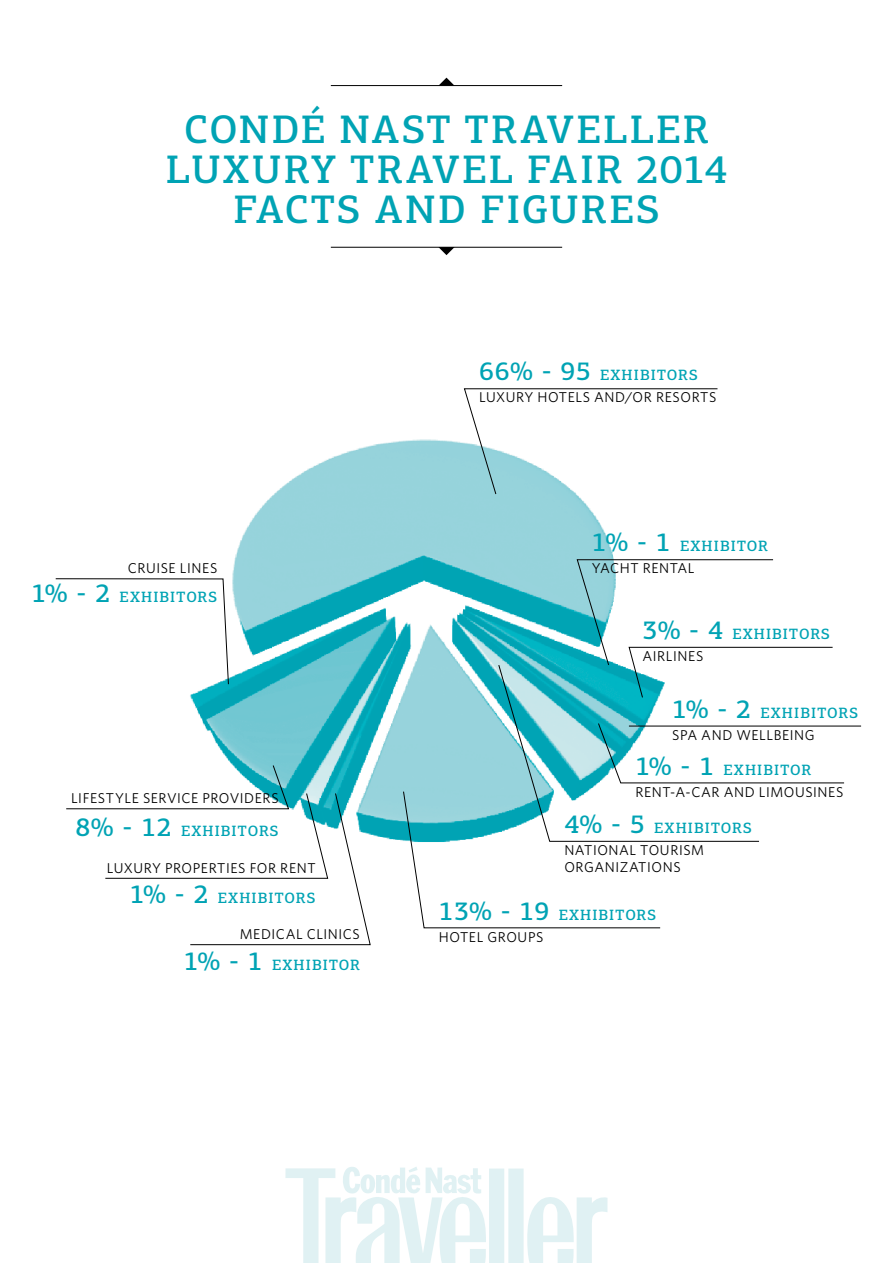
<style>
.page{position:relative;width:893px;height:1263px;background:#fff}
.page>*{position:absolute;margin:0;border:0;box-sizing:border-box;transform-origin:0 0}
.t1{font:500 40.05px "PF Centro Slab Pro";letter-spacing:.015em;color:#00a3b4}
.t2{font:500 15px "PF Centro Slab Pro";letter-spacing:.065em;color:#00a3b4}
.t3{font:14.25px/17.1px "Whitney";letter-spacing:.05em;color:#000}
.s1{font-size:26.25px}
</style>
<div class="page">
<svg style="left:285px;top:1167px;width:322px;height:96px"></svg>
<hr style="left:331px;top:247px;width:231px;height:1px;background:#000">
<hr style="left:331px;top:85px;width:231px;height:1px;background:#000">
<svg style="left:438px;top:247px;width:17px;height:8px"></svg>
<svg style="left:438px;top:78px;width:17px;height:8px"></svg>
<img style="left:190px;top:439px;width:424px;height:402px">
<svg style="left:464px;top:388px;width:254px;height:106px"></svg>
<svg style="left:403px;top:791px;width:257px;height:137px"></svg>
<svg style="left:498px;top:665px;width:261px;height:177px"></svg>
<svg style="left:598px;top:723px;width:246px;height:60px"></svg>
<hr style="left:629px;top:726px;width:232px;height:1px;background:#000">
<svg style="left:66px;top:765px;width:305px;height:180px"></svg>
<svg style="left:577px;top:559px;width:256px;height:139px"></svg>
<svg style="left:55px;top:578px;width:174px;height:106px"></svg>
<h1 class="t1" style="left:184px;top:104px;width:55px">COND</h1>
<h1 class="t1" style="left:301px;top:104px;width:67px">É NAST</h1>
<h1 class="t1" style="left:465px;top:104px;width:28px">TRAVELLER</h1>
<h1 class="t1" style="left:166px;top:144px;width:30px">LUXURY</h1>
<h1 class="t1" style="left:351px;top:144px;width:28px">TRAVEL</h1>
<h1 class="t1" style="left:527px;top:144px;width:48px">FAIR</h1>
<h1 class="t1" style="left:636px;top:144px;width:93px">2014</h1>
<h1 class="t1" style="left:233px;top:184px;width:172px">FACTS AND</h1>
<h1 class="t1" style="left:480px;top:184px;width:97px">FIGURES</h1>
<p class="t2" style="left:479px;top:366px;width:220px"><span class="s1">66% - 95</span> EXHIBITORS</p>
<p class="t3" style="left:479px;top:388px;width:239px">LUXU RY H OTELS AN D/OR RESORTS</p>
<p class="t3" style="left:128px;top:559px;width:91px">CRU ISE LIN ES</p>
<p class="t2" style="left:31px;top:587px;width:187px"><span class="s1">1% - 2</span> EXHIBITORS</p>
<p class="t3" style="left:71px;top:789px;width:209px">LIFESTYLE SERVICE PROVIDERS</p>
<p class="t2" style="left:75px;top:821px;width:205px"><span class="s1">8% - 12</span> EXHIBITORS</p>
<p class="t3" style="left:107px;top:859px;width:210px">LUXU RY PROPERTIES FOR RENT</p>
<p class="t2" style="left:130px;top:888px;width:187px"><span class="s1">1% - 2</span> EXHIBITORS</p>
<p class="t3" style="left:240px;top:925px;width:122px">MEDICAL CLIN ICS</p>
<p class="t2" style="left:184px;top:955px;width:177px"><span class="s1">1% - 1</span> EXHIBITOR</p>
<p class="t2" style="left:592px;top:537px;width:177px"><span class="s1">1% - 1</span> EXHIBITOR</p>
<p class="t3" style="left:592px;top:559px;width:104px">YACHT RENTAL</p>
<p class="t2" style="left:642px;top:625px;width:189px"><span class="s1">3% - 4</span> EXHIBITORS</p>
<p class="t3" style="left:642px;top:647px;width:62px">AIRLIN ES</p>
<p class="t2" style="left:672px;top:703px;width:187px"><span class="s1">1% - 2</span> EXHIBITORS</p>
<p class="t3" style="left:672px;top:726px;width:133px">SPA AN D WELLBEING</p>
<p class="t2" style="left:635px;top:760px;width:177px"><span class="s1">1% - 1</span> EXHIBITOR</p>
<p class="t3" style="left:635px;top:783px;width:210px">RENT-A-CAR AN D LIMOUSIN ES</p>
<p class="t2" style="left:564px;top:819px;width:189px"><span class="s1">4% - 5</span> EXHIBITORS</p>
<p class="t3" style="left:564px;top:841px;width:139px">NATIONAL TOU RISM<br>ORGAN IZATIONS</p>
<p class="t2" style="left:439px;top:905px;width:219px"><span class="s1">13% - 19</span> EXHIBITORS</p>
<p class="t3" style="left:439px;top:928px;width:106px">HOTEL GROU PS</p>
</div>
